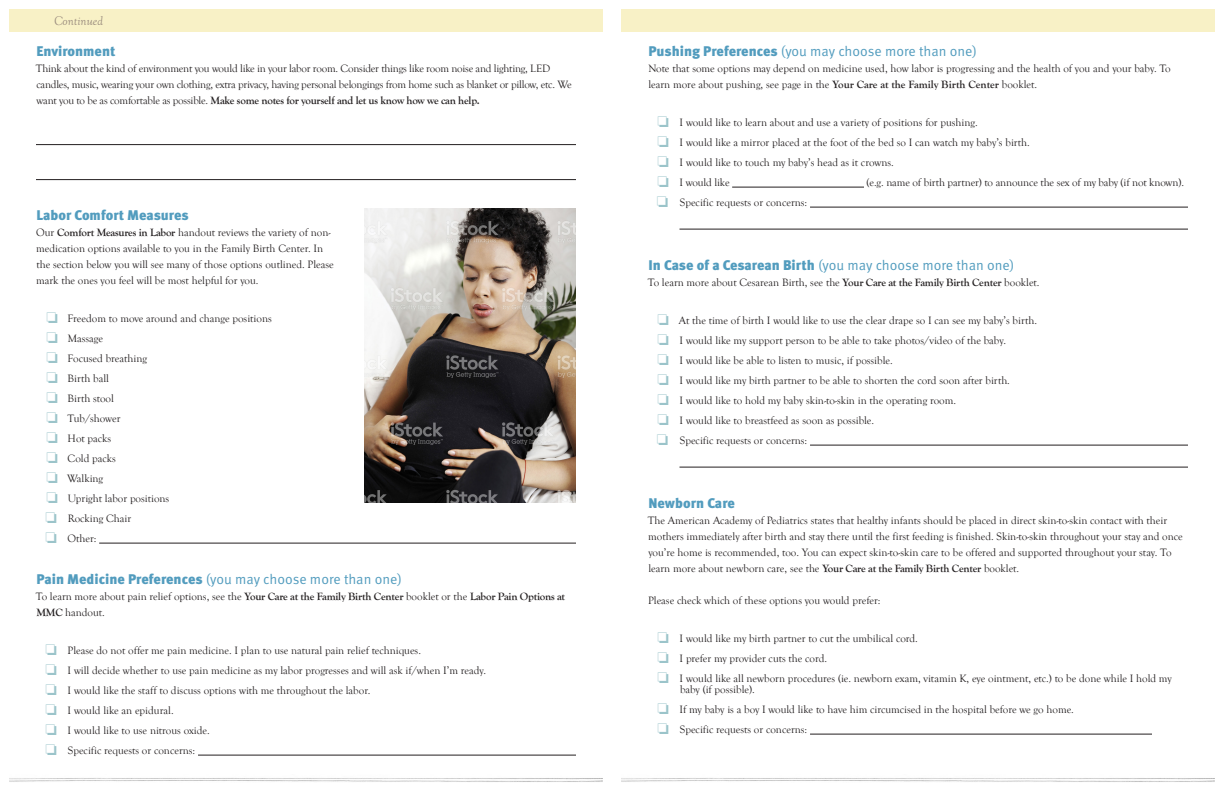
<style>
.page{position:relative;width:1224px;height:792px;background:#fff}
.page>*{position:absolute;margin:0;border:0;box-sizing:border-box;transform-origin:0 0}
.initial_subhead{font:14px "Meta OT";color:#529cbe}
.initial_subhead-2{font:900 14px "Meta OT";color:#529cbe}
.intro{font:900 14px "Meta OT";color:#529cbe}
.text-13{font:italic 13px "Goudy Old Style T";color:#998b7d}
.initial_subhead-3{font:11px/16px "Goudy Old Style T";color:#231f20}
.initial_subhead-4{font:11px/16px "Goudy Old Style T";letter-spacing:-.02em;color:#231f20}
.intro-2{font:11px/16px "Goudy Old Style T";color:#231f20}
.s1{font-weight:700}
.s2{color:#9bc4ca}
.s3{font-weight:900}
</style>
<div class="page">
<div style="left:621px;top:9px;width:594px;height:23px;background:#f8f1c6"></div>
<div style="left:9px;top:9px;width:594px;height:23px;background:#f8f1c6"></div>
<img style="left:9px;top:778px;width:594px;height:4px">
<img style="left:621px;top:778px;width:594px;height:4px">
<img style="left:364px;top:209px;width:212px;height:294px">
<hr style="left:36px;top:144px;width:540px;height:1px;background:#231f20">
<hr style="left:36px;top:179px;width:540px;height:1px;background:#231f20">
<hr style="left:99px;top:543px;width:477px;height:1px;background:#231f20">
<hr style="left:198px;top:755px;width:378px;height:1px;background:#231f20">
<hr style="left:732px;top:187px;width:132px;height:1px;background:#231f20">
<hr style="left:810px;top:207px;width:378px;height:1px;background:#231f20">
<hr style="left:680px;top:229px;width:508px;height:1px;background:#231f20">
<hr style="left:810px;top:445px;width:378px;height:1px;background:#231f20">
<hr style="left:680px;top:467px;width:508px;height:1px;background:#231f20">
<hr style="left:810px;top:734px;width:342px;height:1px;background:#231f20">
<p class="text-13" style="left:54px;top:14px;width:51px">Continued</p>
<p class="initial_subhead-2" style="left:36px;top:42px;width:81px">Environment</p>
<p class="initial_subhead-4" style="left:36px;top:60px;width:537px">Think about the kind of environment you would like in your labor room. Consider things like room noise and lighting, LED candles, music, wearing your own clothing, extra privacy, having personal belongings from home such as blanket or pillow, etc. We want you to be as comfortable as possible. <span class="s1">Make some notes for yourself and let us know how we can help.</span></p>
<p class="intro" style="left:36px;top:206px;width:154px">Labor Comfort Measures</p>
<p class="intro-2" style="left:36px;top:224px;width:299px">Our <span class="s1">Comfort Measures in Labor</span> handout reviews the variety of non&shy;medication options available to you in the Family Birth Center. In the section below you will see many of those options outlined. Please mark the ones you feel will be most helpful for you.</p>
<p class="initial_subhead-3" style="left:47px;top:311px;width:227px"><span class="s2">❏</span> Freedom to move around and change positions</p>
<p class="initial_subhead-3" style="left:47px;top:331px;width:58px"><span class="s2">❏</span> Massage</p>
<p class="initial_subhead-3" style="left:47px;top:351px;width:102px"><span class="s2">❏</span> Focused breathing</p>
<p class="initial_subhead-3" style="left:47px;top:371px;width:64px"><span class="s2">❏</span> Birth ball</p>
<p class="initial_subhead-3" style="left:47px;top:391px;width:69px"><span class="s2">❏</span> Birth stool</p>
<p class="initial_subhead-3" style="left:47px;top:411px;width:76px"><span class="s2">❏</span> Tub/shower</p>
<p class="initial_subhead-3" style="left:47px;top:431px;width:66px"><span class="s2">❏</span> Hot packs</p>
<p class="initial_subhead-3" style="left:47px;top:451px;width:71px"><span class="s2">❏</span> Cold packs</p>
<p class="initial_subhead-3" style="left:47px;top:471px;width:58px"><span class="s2">❏</span> Walking</p>
<p class="initial_subhead-3" style="left:47px;top:491px;width:124px"><span class="s2">❏</span> Upright labor positions</p>
<p class="initial_subhead-3" style="left:45px;top:511px;width:87px"><span class="s2">❏</span> Rocking Chair</p>
<p class="initial_subhead-3" style="left:45px;top:531px;width:53px"><span class="s2">❏</span> Other:</p>
<p class="initial_subhead" style="left:36px;top:570px;width:367px"><span class="s3">Pain Medicine Preferences</span> (you may choose more than one)</p>
<p class="initial_subhead-3" style="left:36px;top:588px;width:531px">To learn more about pain relief options, see the <span class="s1">Your Care at the Family Birth Center</span> booklet or the <span class="s1">Labor Pain Options at<br>MMC</span> handout.</p>
<p class="initial_subhead-3" style="left:45px;top:643px;width:377px"><span class="s2">❏</span> Please do not offer me pain medicine. I plan to use natural pain relief techniques.</p>
<p class="initial_subhead-3" style="left:45px;top:663px;width:442px"><span class="s2">❏</span> I will decide whether to use pain medicine as my labor progresses and will ask if/when I’m ready.</p>
<p class="initial_subhead-3" style="left:45px;top:683px;width:327px"><span class="s2">❏</span> I would like the staff to discuss options with me throughout the labor.</p>
<p class="initial_subhead-3" style="left:45px;top:703px;width:130px"><span class="s2">❏</span> I would like an epidural.</p>
<p class="initial_subhead-3" style="left:45px;top:723px;width:166px"><span class="s2">❏</span> I would like to use nitrous oxide.</p>
<p class="initial_subhead-3" style="left:45px;top:743px;width:151px"><span class="s2">❏</span> Specific requests or concerns:</p>
<p class="initial_subhead" style="left:648px;top:42px;width:330px"><span class="s3">Pushing Preferences</span> (you may choose more than one)</p>
<p class="initial_subhead-3" style="left:648px;top:60px;width:524px">Note that some options may depend on medicine used, how labor is progressing and the health of you and your baby. To learn more about pushing, see page in the <span class="s1">Your Care at the Family Birth Center</span> booklet.</p>
<p class="initial_subhead-3" style="left:657px;top:115px;width:322px"><span class="s2">❏</span> I would like to learn about and use a variety of positions for pushing.</p>
<p class="initial_subhead-3" style="left:657px;top:135px;width:374px"><span class="s2">❏</span> I would like a mirror placed at the foot of the bed so I can watch my baby’s birth.</p>
<p class="initial_subhead-3" style="left:657px;top:155px;width:238px"><span class="s2">❏</span> I would like to touch my baby’s head as it crowns.</p>
<p class="initial_subhead-3" style="left:657px;top:175px;width:74px"><span class="s2">❏</span> I would like</p>
<p class="initial_subhead-3" style="left:867px;top:175px;width:319px">(e.g. name of birth partner) to announce the sex of my baby (if not known).</p>
<p class="initial_subhead-3" style="left:657px;top:195px;width:152px"><span class="s2">❏</span> Specific requests or concerns:</p>
<p class="initial_subhead" style="left:649px;top:256px;width:367px"><span class="s3">In Case of a Cesarean Birth</span> (you may choose more than one)</p>
<p class="initial_subhead-3" style="left:648px;top:274px;width:393px">To learn more about Cesarean Birth, see the <span class="s1">Your Care at the Family Birth Center</span> booklet.</p>
<p class="initial_subhead-3" style="left:657px;top:313px;width:381px"><span class="s2">❏</span> At the time of birth I would like to use the clear drape so I can see my baby’s birth.</p>
<p class="initial_subhead-3" style="left:657px;top:333px;width:350px"><span class="s2">❏</span> I would like my support person to be able to take photos/video of the baby.</p>
<p class="initial_subhead-3" style="left:657px;top:353px;width:237px"><span class="s2">❏</span> I would like be able to listen to music, if possible.</p>
<p class="initial_subhead-3" style="left:657px;top:373px;width:354px"><span class="s2">❏</span> I would like my birth partner to be able to shorten the cord soon after birth.</p>
<p class="initial_subhead-3" style="left:657px;top:393px;width:300px"><span class="s2">❏</span> I would like to hold my baby skin-to-skin in the operating room.</p>
<p class="initial_subhead-3" style="left:657px;top:413px;width:218px"><span class="s2">❏</span> I would like to breastfeed as soon as possible.</p>
<p class="initial_subhead-3" style="left:657px;top:433px;width:152px"><span class="s2">❏</span> Specific requests or concerns:</p>
<p class="initial_subhead-2" style="left:648px;top:494px;width:88px">Newborn Care</p>
<p class="initial_subhead-3" style="left:648px;top:512px;width:536px">The American Academy of Pediatrics states that healthy infants should be placed in direct skin-to-skin contact with their mothers immediately after birth and stay there until the first feeding is finished. Skin-to-skin throughout your stay and once you’re home is recommended, too. You can expect skin-to-skin care to be offered and supported throughout your stay. To learn more about newborn care, see the <span class="s1">Your Care at the Family Birth Center</span> booklet.</p>
<p class="initial_subhead-3" style="left:648px;top:592px;width:234px">Please check which of these options you would prefer:</p>
<p class="initial_subhead-3" style="left:657px;top:631px;width:262px"><span class="s2">❏</span> I would like my birth partner to cut the umbilical cord.</p>
<p class="initial_subhead-3" style="left:657px;top:651px;width:171px"><span class="s2">❏</span> I prefer my provider cuts the cord.</p>
<p class="initial_subhead-3" style="left:680px;top:673px;width:493px;line-height:11px;text-indent:-23px"><span class="s2">❏</span> I would like all newborn procedures (ie. newborn exam, vitamin K, eye ointment, etc.) to be done while I hold my baby (if possible).</p>
<p class="initial_subhead-3" style="left:657px;top:702px;width:418px"><span class="s2">❏</span> If my baby is a boy I would like to have him circumcised in the hospital before we go home.</p>
<p class="initial_subhead-3" style="left:657px;top:722px;width:151px"><span class="s2">❏</span> Specific requests or concerns:</p>
</div>
